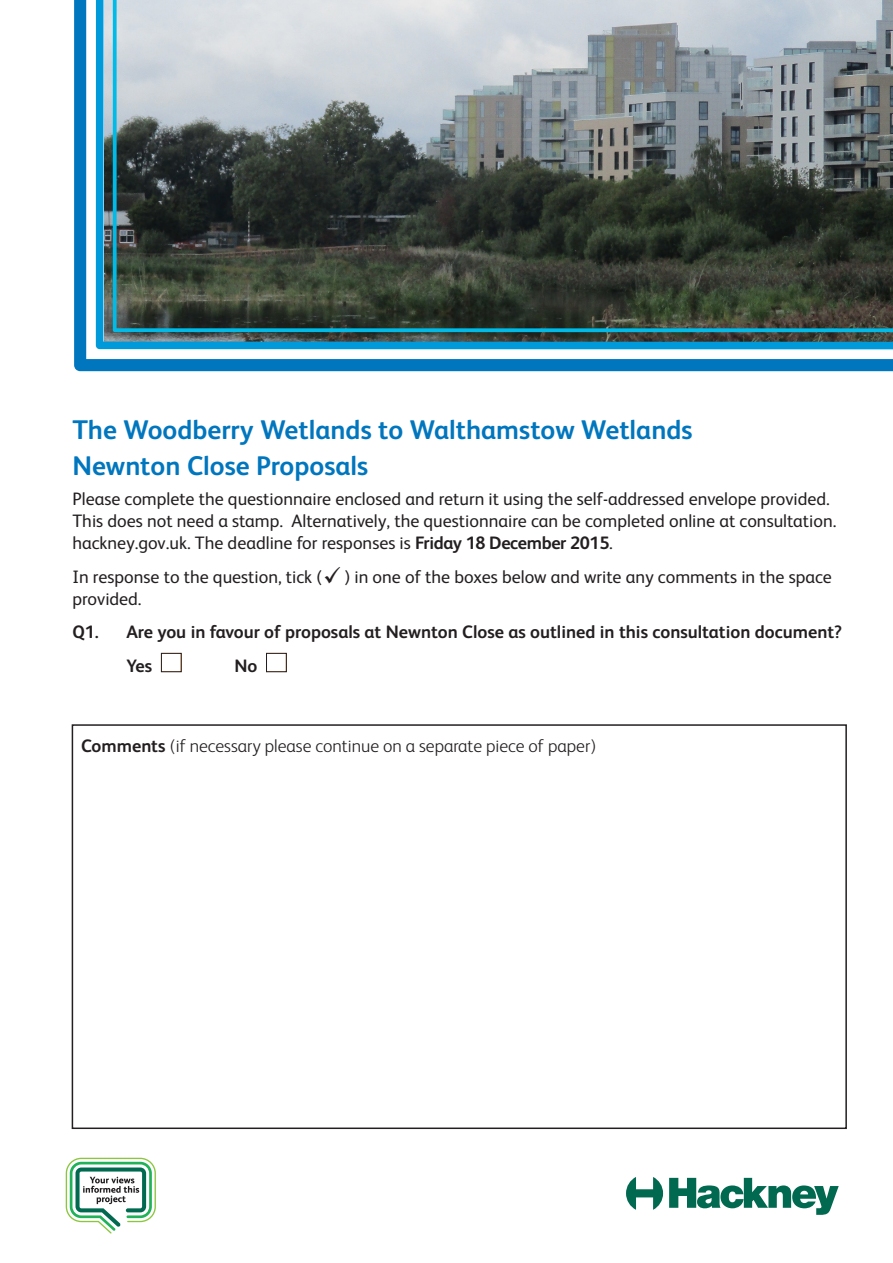
<style>
.page{position:relative;width:893px;height:1263px;background:#fff}
.page>*{position:absolute;margin:0;border:0;box-sizing:border-box;transform-origin:0 0}
._003_Body_Text_Sub_H{font:700 27px/36px "FS Albert";color:#0076be}
._005_Body_Text{font:18px/21.6px "FS Albert";color:#231f20}
._010_Question_Text{font:700 18px "FS Albert";color:#231f20}
._010_Question_Text-2{font:300 18px "FS Albert";color:#231f20}
.s1{font-weight:700}
</style>
<div class="page">
<svg style="left:626px;top:1177px;width:37px;height:33px"></svg>
<svg style="left:669px;top:1178px;width:170px;height:37px"></svg>
<svg style="left:74px;top:0;width:819px;height:372px;background:#65777b"></svg>
<div style="left:161px;top:653px;width:21px;height:19px;border:1px solid #231f20"></div>
<div style="left:266px;top:653px;width:21px;height:19px;border:1px solid #231f20"></div>
<div style="left:72px;top:724px;width:775px;height:405px;border:2px solid #231f20"></div>
<svg style="left:66px;top:1158px;width:90px;height:75px"></svg>
<p class="_003_Body_Text_Sub_H" style="left:72px;top:411px;width:622px">The Woodberry Wetlands to Walthamstow Wetlands<br>Newnton Close Proposals</p>
<p class="_005_Body_Text" style="left:72px;top:488px;width:765px">Please complete the questionnaire enclosed and return it using the self-addressed envelope provided.<br>This does not need a stamp. Alternatively, the questionnaire can be completed online at consultation. hackney.gov.uk. The deadline for responses is <span class="s1">Friday 18 December 2015</span>.</p>
<p class="_005_Body_Text" style="left:72px;top:565px;width:251px">In response to the question, tick (</p>
<p class="_005_Body_Text" style="left:344px;top:565px;width:489px">) in one of the boxes below and write any comments in the space</p>
<p class="_005_Body_Text" style="left:72px;top:587px;width:71px">provided.</p>
<p class="_010_Question_Text" style="left:72px;top:620px;width:771px">Q1. Are you in favour of proposals at Newnton Close as outlined in this consultation document?</p>
<p class="_010_Question_Text" style="left:126px;top:654px;width:27px">Yes</p>
<p class="_010_Question_Text" style="left:234px;top:654px;width:24px">No</p>
<p class="_010_Question_Text-2" style="left:81px;top:734px;width:516px"><span class="s1">Comments</span> (if necessary please continue on a separate piece of paper)</p>
</div>
